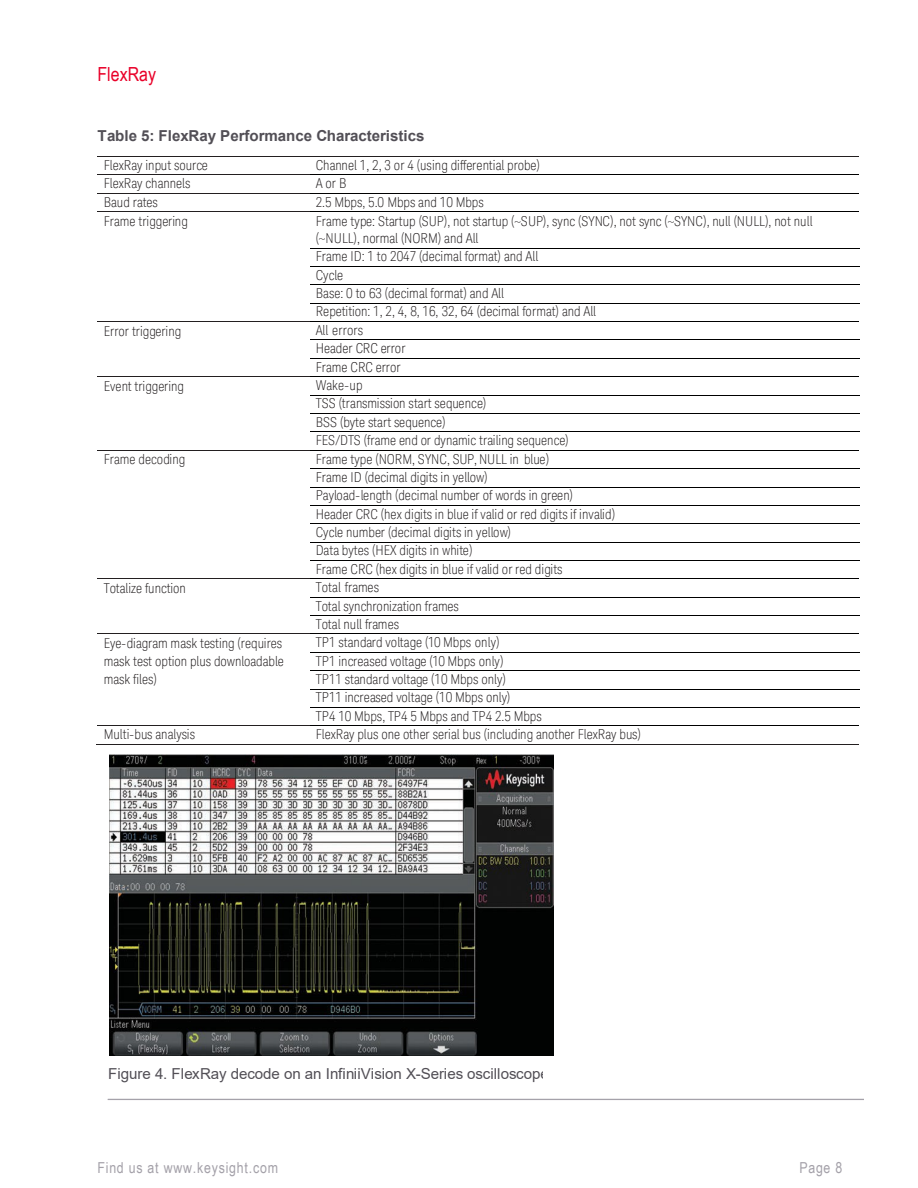
<style>
.page{position:relative;width:918px;height:1188px;background:#fff}
.page>*{position:absolute;margin:0;border:0;box-sizing:border-box;transform-origin:0 0}
.t1{font:19.5px "Arial Narrow";color:#e90029}
.t2{font:15.15px "Arial";letter-spacing:-.01em;color:#524f56}
.t3{font:700 15.15px "Arial";letter-spacing:-.01em;color:#524f56}
.t4{font:15.15px "Arial Narrow";letter-spacing:.045em;color:#a4a1a9}
.t5{font:300 condensed 13.65px/17.7px "Keysight Sans";color:#231f20}
</style>
<div class="page">
<hr style="left:108px;top:1099px;width:756px;height:1px;background:#a4a1a9">
<hr style="left:98px;top:156px;width:212px;height:1px;background:#231f20">
<hr style="left:311px;top:156px;width:548px;height:1px;background:#231f20">
<hr style="left:98px;top:175px;width:212px;height:1px;background:#231f20">
<hr style="left:311px;top:175px;width:548px;height:1px;background:#000">
<hr style="left:98px;top:193px;width:212px;height:1px;background:#231f20">
<hr style="left:311px;top:193px;width:548px;height:1px;background:#000">
<hr style="left:98px;top:211px;width:212px;height:1px;background:#231f20">
<hr style="left:311px;top:211px;width:548px;height:1px;background:#000">
<hr style="left:310px;top:248px;width:549px;height:1px;background:#000">
<hr style="left:310px;top:266px;width:549px;height:1px;background:#000">
<hr style="left:310px;top:284px;width:549px;height:1px;background:#000">
<hr style="left:310px;top:303px;width:549px;height:1px;background:#000">
<hr style="left:98px;top:321px;width:212px;height:1px;background:#231f20">
<hr style="left:311px;top:321px;width:548px;height:1px;background:#000">
<hr style="left:310px;top:339px;width:549px;height:1px;background:#000">
<hr style="left:310px;top:358px;width:549px;height:1px;background:#000">
<hr style="left:98px;top:376px;width:212px;height:1px;background:#231f20">
<hr style="left:311px;top:376px;width:548px;height:1px;background:#000">
<hr style="left:310px;top:395px;width:549px;height:1px;background:#000">
<hr style="left:310px;top:413px;width:549px;height:1px;background:#000">
<hr style="left:310px;top:432px;width:549px;height:1px;background:#000">
<hr style="left:98px;top:450px;width:212px;height:1px;background:#231f20">
<hr style="left:311px;top:450px;width:548px;height:1px;background:#000">
<hr style="left:310px;top:468px;width:549px;height:1px;background:#000">
<hr style="left:310px;top:487px;width:549px;height:1px;background:#000">
<hr style="left:310px;top:505px;width:549px;height:1px;background:#000">
<hr style="left:310px;top:523px;width:549px;height:1px;background:#000">
<hr style="left:310px;top:542px;width:549px;height:1px;background:#000">
<hr style="left:310px;top:560px;width:549px;height:1px;background:#000">
<hr style="left:98px;top:579px;width:212px;height:1px;background:#231f20">
<hr style="left:311px;top:579px;width:548px;height:1px;background:#000">
<hr style="left:310px;top:597px;width:549px;height:1px;background:#000">
<hr style="left:310px;top:615px;width:549px;height:1px;background:#000">
<hr style="left:98px;top:634px;width:212px;height:1px;background:#231f20">
<hr style="left:311px;top:634px;width:548px;height:1px;background:#000">
<hr style="left:310px;top:652px;width:549px;height:1px;background:#000">
<hr style="left:310px;top:670px;width:549px;height:1px;background:#000">
<hr style="left:310px;top:689px;width:549px;height:1px;background:#000">
<hr style="left:310px;top:707px;width:549px;height:1px;background:#000">
<hr style="left:98px;top:725px;width:212px;height:1px;background:#231f20">
<hr style="left:311px;top:725px;width:548px;height:1px;background:#000">
<hr style="left:96px;top:744px;width:214px;height:1px;background:#231f20">
<hr style="left:310px;top:744px;width:549px;height:1px;background:#231f20">
<img style="left:109px;top:754px;width:445px;height:301px">
<h1 class="t1" style="left:98px;top:60px;width:60px">FlexRay</h1>
<p class="t3" style="left:98px;top:125px;width:329px">Table 5: FlexRay Performance Characteristics</p>
<p class="t5" style="left:104px;top:156px;width:106px">FlexRay input source</p>
<p class="t5" style="left:316px;top:156px;width:226px">Channel 1, 2, 3 or 4 (using differential probe)</p>
<p class="t5" style="left:104px;top:175px;width:88px">FlexRay channels</p>
<p class="t5" style="left:316px;top:175px;width:32px">A or B</p>
<p class="t5" style="left:104px;top:193px;width:56px">Baud rates</p>
<p class="t5" style="left:316px;top:193px;width:170px">2.5 Mbps, 5.0 Mbps and 10 Mbps</p>
<p class="t5" style="left:104px;top:212px;width:86px">Frame triggering</p>
<p class="t5" style="left:316px;top:212px;width:498px">Frame type: Startup (SUP), not startup (~SUP), sync (SYNC), not sync (~SYNC), null (NULL), not null</p>
<p class="t5" style="left:316px;top:229px;width:164px">(~NULL), normal (NORM) and All</p>
<p class="t5" style="left:316px;top:248px;width:224px">Frame ID: 1 to 2047 (decimal format) and All</p>
<p class="t5" style="left:316px;top:266px;width:29px">Cycle</p>
<p class="t5" style="left:316px;top:284px;width:190px">Base: 0 to 63 (decimal format) and All</p>
<p class="t5" style="left:316px;top:303px;width:282px">Repetition: 1, 2, 4, 8, 16, 32, 64 (decimal format) and All</p>
<p class="t5" style="left:104px;top:322px;width:79px">Error triggering</p>
<p class="t5" style="left:316px;top:321px;width:49px">All errors</p>
<p class="t5" style="left:316px;top:339px;width:91px">Header CRC error</p>
<p class="t5" style="left:316px;top:358px;width:86px">Frame CRC error</p>
<p class="t5" style="left:104px;top:377px;width:82px">Event triggering</p>
<p class="t5" style="left:316px;top:376px;width:48px">Wake-up</p>
<p class="t5" style="left:316px;top:395px;width:172px">TSS (transmission start sequence)</p>
<p class="t5" style="left:316px;top:413px;width:131px">BSS (byte start sequence)</p>
<p class="t5" style="left:316px;top:431px;width:254px">FES/DTS (frame end or dynamic trailing sequence)</p>
<p class="t5" style="left:104px;top:451px;width:83px">Frame decoding</p>
<p class="t5" style="left:316px;top:450px;width:235px">Frame type (NORM, SYNC, SUP, NULL in blue)</p>
<p class="t5" style="left:316px;top:468px;width:173px">Frame ID (decimal digits in yellow)</p>
<p class="t5" style="left:316px;top:487px;width:259px">Payload-length (decimal number of words in green)</p>
<p class="t5" style="left:316px;top:505px;width:301px">Header CRC (hex digits in blue if valid or red digits if invalid)</p>
<p class="t5" style="left:316px;top:523px;width:197px">Cycle number (decimal digits in yellow)</p>
<p class="t5" style="left:316px;top:542px;width:158px">Data bytes (HEX digits in white)</p>
<p class="t5" style="left:316px;top:560px;width:248px">Frame CRC (hex digits in blue if valid or red digits</p>
<p class="t5" style="left:104px;top:580px;width:84px">Totalize function</p>
<p class="t5" style="left:316px;top:579px;width:65px">Total frames</p>
<p class="t5" style="left:316px;top:597px;width:145px">Total synchronization frames</p>
<p class="t5" style="left:316px;top:615px;width:85px">Total null frames</p>
<p class="t5" style="left:104px;top:635px;width:182px">Eye-diagram mask testing (requires mask test option plus downloadable mask files)</p>
<p class="t5" style="left:316px;top:634px;width:185px">TP1 standard voltage (10 Mbps only)</p>
<p class="t5" style="left:316px;top:652px;width:189px">TP1 increased voltage (10 Mbps only)</p>
<p class="t5" style="left:316px;top:670px;width:192px">TP11 standard voltage (10 Mbps only)</p>
<p class="t5" style="left:316px;top:689px;width:196px">TP11 increased voltage (10 Mbps only)</p>
<p class="t5" style="left:316px;top:707px;width:228px">TP4 10 Mbps, TP4 5 Mbps and TP4 2.5 Mbps</p>
<p class="t5" style="left:104px;top:725px;width:93px">Multi-bus analysis</p>
<p class="t5" style="left:316px;top:725px;width:327px">FlexRay plus one other serial bus (including another FlexRay bus)</p>
<p class="t2" style="left:108px;top:1063px;width:442px">Figure 4. FlexRay decode on an InfiniiVision X-Series oscilloscope</p>
<p class="t4" style="left:98px;top:1157px;width:182px">Find us at www.keysight.com</p>
<p class="t4" style="left:800px;top:1157px;width:44px">Page 8</p>
</div>
